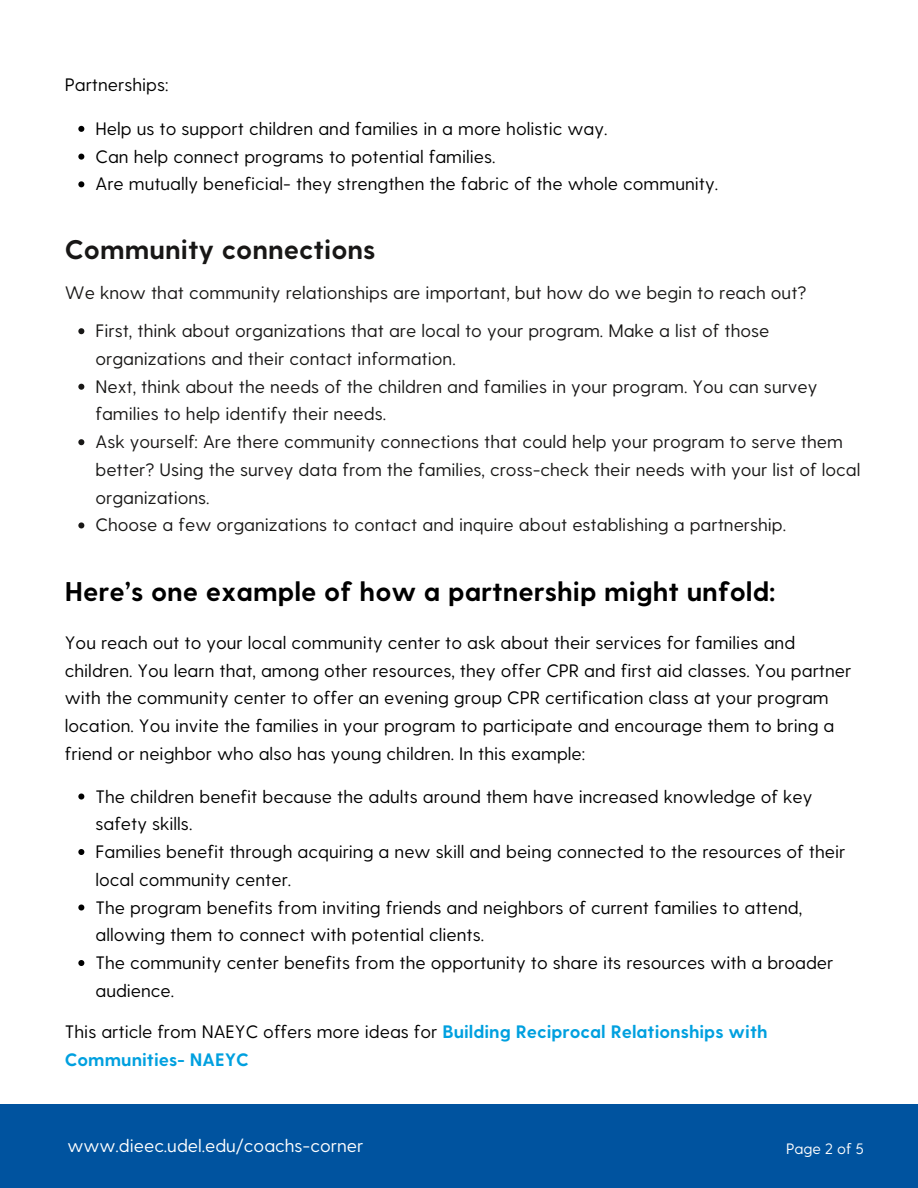
<style>
.page{position:relative;width:918px;height:1188px;background:#fff}
.page>*{position:absolute;margin:0;border:0;box-sizing:border-box;transform-origin:0 0}
.t1{font:700 27px "Greycliff CF";color:#000}
.t2{font:700 27px "Greycliff CF";color:#181716}
.t3{font:18px/27.8px "Greycliff CF";color:#000}
.t4{font:18px/27.8px "Greycliff CF";color:#181716}
.t5{font:700 18px/27.8px "Greycliff CF";color:#00a0df}
.t6{font:18px "Greycliff CF";color:#fff}
.t7{font:15px "Greycliff CF";color:#fff}
.s1{font-weight:400;color:#000}
</style>
<div class="page">
<div style="left:0;top:1104px;width:918px;height:84px;background:#00539f"></div>
<svg style="left:78px;top:126px;width:6px;height:6px"></svg>
<svg style="left:78px;top:154px;width:6px;height:6px"></svg>
<svg style="left:78px;top:181px;width:6px;height:6px"></svg>
<svg style="left:78px;top:328px;width:6px;height:6px"></svg>
<svg style="left:78px;top:384px;width:6px;height:6px"></svg>
<svg style="left:78px;top:439px;width:6px;height:6px"></svg>
<svg style="left:78px;top:522px;width:6px;height:6px"></svg>
<svg style="left:78px;top:794px;width:6px;height:6px"></svg>
<svg style="left:78px;top:849px;width:6px;height:6px"></svg>
<svg style="left:78px;top:905px;width:6px;height:6px"></svg>
<svg style="left:78px;top:960px;width:6px;height:6px"></svg>
<h2 class="t3" style="left:65px;top:69px;width:105px">Partnerships:</h2>
<p class="t3" style="left:95px;top:114px;width:513px">Help us to support children and families in a more holistic way.</p>
<p class="t3" style="left:95px;top:141px;width:402px">Can help connect programs to potential families.</p>
<p class="t3" style="left:95px;top:169px;width:624px">Are mutually beneficial- they strengthen the fabric of the whole community.</p>
<p class="t2" style="left:65px;top:232px;width:312px">Community connections</p>
<p class="t4" style="left:65px;top:278px;width:743px">We know that community relationships are important, but how do we begin to reach out?</p>
<p class="t4" style="left:95px;top:316px;width:676px">First, think about organizations that are local to your program. Make a list of those organizations and their contact information.</p>
<p class="t4" style="left:95px;top:371px;width:723px">Next, think about the needs of the children and families in your program. You can survey families to help identify their needs.</p>
<h1 class="t4" style="left:95px;top:427px;width:767px">Ask yourself: Are there community connections that could help your program to serve them better? Using the survey data from the families, cross-check their needs with your list of local organizations.</h1>
<h2 class="t4" style="left:95px;top:510px;width:692px">Choose a few organizations to contact and inquire about establishing a partnership.</h2>
<p class="t1" style="left:65px;top:574px;width:712px">Here’s one example of how a partnership might unfold:</p>
<p class="t3" style="left:65px;top:628px;width:788px">You reach out to your local community center to ask about their services for families and children. You learn that, among other resources, they offer CPR and first aid classes. You partner with the community center to offer an evening group CPR certification class at your program location. You invite the families in your program to participate and encourage them to bring a friend or neighbor who also has young children. In this example:</p>
<p class="t3" style="left:95px;top:781px;width:718px">The children benefit because the adults around them have increased knowledge of key safety skills.</p>
<p class="t3" style="left:95px;top:837px;width:751px">Families benefit through acquiring a new skill and being connected to the resources of their local community center.</p>
<h2 class="t3" style="left:95px;top:892px;width:708px">The program benefits from inviting friends and neighbors of current families to attend, allowing them to connect with potential clients.</h2>
<h2 class="t3" style="left:95px;top:948px;width:739px">The community center benefits from the opportunity to share its resources with a broader audience.</h2>
<p class="t5" style="left:65px;top:1017px;width:704px"><span class="s1">This article from NAEYC offers more ideas for</span> Building Reciprocal Relationships with<br>Communities- NAEYC</p>
<h1 class="t6" style="left:67px;top:1133px;width:297px">www.dieec.udel.edu/coachs-corner</h1>
<h2 class="t7" style="left:786px;top:1138px;width:79px">Page 2 of 5</h2>
</div>
